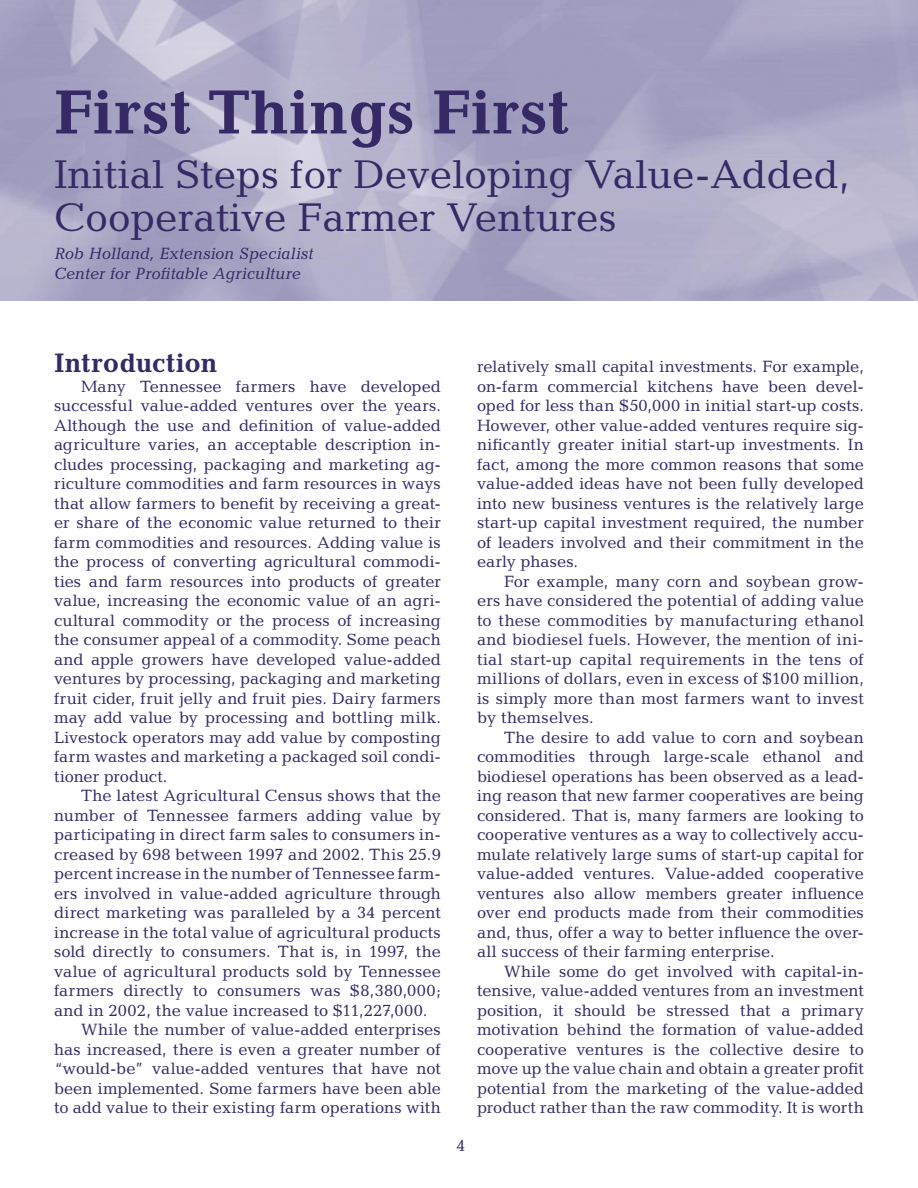
<style>
.page{position:relative;width:918px;height:1188px;background:#fff}
.page>*{position:absolute;margin:0;border:0;box-sizing:border-box;transform-origin:0 0}
.t1{font:700 63px "Candida Std";color:#352a65}
.t2{font:40.5px/43.5px "Candida Std";color:#352a65}
.t3{font:700 27px "Candida Std";color:#352a65}
.t4{font:16.5px/19.5px "Candida Std";letter-spacing:.005em;color:#352a65;text-align:justify}
.t5{font:italic 16.5px/19.5px "Candida Std";letter-spacing:-.005em;color:#352a65}
</style>
<div class="page">
<h1 class="t1" style="left:54px;top:76px;width:516px">First Things First</h1>
<h2 class="t2" style="left:54px;top:153px;width:797px">Initial Steps for Developing Value-Added,<br>Cooperative Farmer Ventures</h2>
<p class="t5" style="left:54px;top:244px;width:261px">Rob Holland, Extension Specialist<br>Center for Profitable Agriculture</p>
<h3 class="t3" style="left:54px;top:347px;width:165px">Introduction</h3>
<p class="t4" style="left:54px;top:376px;width:389px;text-indent:27px">Many Tennessee farmers have developed successful value-added ventures over the years.<br>Although the use and definition of value-added agriculture varies, an acceptable description in&shy;cludes processing, packaging and marketing ag&shy;riculture commodities and farm resources in ways that allow farmers to benefit by receiving a great&shy;er share of the economic value returned to their farm commodities and resources. Adding value is the process of converting agricultural commodi&shy;ties and farm resources into products of greater value, increasing the economic value of an agri&shy;cultural commodity or the process of increasing the consumer appeal of a commodity. Some peach and apple growers have developed value-added ventures by processing, packaging and marketing fruit cider, fruit jelly and fruit pies. Dairy farmers may add value by processing and bottling milk.<br>Livestock operators may add value by composting farm wastes and marketing a packaged soil condi&shy;tioner product.</p>
<p class="t4" style="left:81px;top:786px;width:361px">The latest Agricultural Census shows that the</p>
<p class="t4" style="left:54px;top:805px;width:388px">number of Tennessee farmers adding value by</p>
<p class="t4" style="left:54px;top:825px;width:388px">participating in direct farm sales to consumers in-</p>
<p class="t4" style="left:54px;top:844px;width:388px">creased by 698 between 1997 and 2002. This 25.9</p>
<p class="t4" style="left:54px;top:864px;width:388px">percent increase in the number of Tennessee farm-</p>
<p class="t4" style="left:54px;top:883px;width:389px">ers involved in value-added agriculture through</p>
<p class="t4" style="left:54px;top:903px;width:388px">direct marketing was paralleled by a 34 percent</p>
<p class="t4" style="left:54px;top:922px;width:388px">increase in the total value of agricultural products</p>
<p class="t4" style="left:54px;top:942px;width:389px">sold directly to consumers. That is, in 1997, the</p>
<p class="t4" style="left:54px;top:961px;width:388px">value of agricultural products sold by Tennessee</p>
<p class="t4" style="left:54px;top:981px;width:388px">farmers directly to consumers was $8,380,000;</p>
<p class="t4" style="left:54px;top:1000px;width:375px">and in 2002, the value increased to $11,227,000.</p>
<p class="t4" style="left:81px;top:1020px;width:361px">While the number of value-added enterprises</p>
<p class="t4" style="left:54px;top:1039px;width:388px">has increased, there is even a greater number of</p>
<p class="t4" style="left:54px;top:1059px;width:388px">“would-be” value-added ventures that have not</p>
<p class="t4" style="left:54px;top:1078px;width:388px">been implemented. Some farmers have been able</p>
<p class="t4" style="left:54px;top:1098px;width:389px">to add value to their existing farm operations with</p>
<p class="t4" style="left:457px;top:1136px;width:11px">4</p>
<p class="t4" style="left:477px;top:357px;width:388px">relatively small capital investments. For example, on-farm commercial kitchens have been devel&shy;oped for less than $50,000 in initial start-up costs.<br>However, other value-added ventures require sig&shy;nificantly greater initial start-up investments. In fact, among the more common reasons that some value-added ideas have not been fully developed into new business ventures is the relatively large start-up capital investment required, the number of leaders involved and their commitment in the early phases.</p>
<p class="t4" style="left:477px;top:571px;width:388px;text-indent:27px">For example, many corn and soybean grow&shy;ers have considered the potential of adding value to these commodities by manufacturing ethanol and biodiesel fuels. However, the mention of ini&shy;tial start-up capital requirements in the tens of millions of dollars, even in excess of $100 million, is simply more than most farmers want to invest by themselves.</p>
<p class="t4" style="left:477px;top:727px;width:389px;text-indent:27px">The desire to add value to corn and soybean commodities through large-scale ethanol and biodiesel operations has been observed as a lead&shy;ing reason that new farmer cooperatives are being considered. That is, many farmers are looking to cooperative ventures as a way to collectively accu&shy;mulate relatively large sums of start-up capital for value-added ventures. Value-added cooperative ventures also allow members greater influence over end products made from their commodities and, thus, offer a way to better influence the over&shy;all success of their farming enterprise.</p>
<p class="t4" style="left:477px;top:961px;width:389px;text-indent:27px">While some do get involved with capital-in&shy;tensive, value-added ventures from an investment position, it should be stressed that a primary motivation behind the formation of value-added cooperative ventures is the collective desire to move up the value chain and obtain a greater profit potential from the marketing of the value-added product rather than the raw commodity. It is worth</p>
</div>
